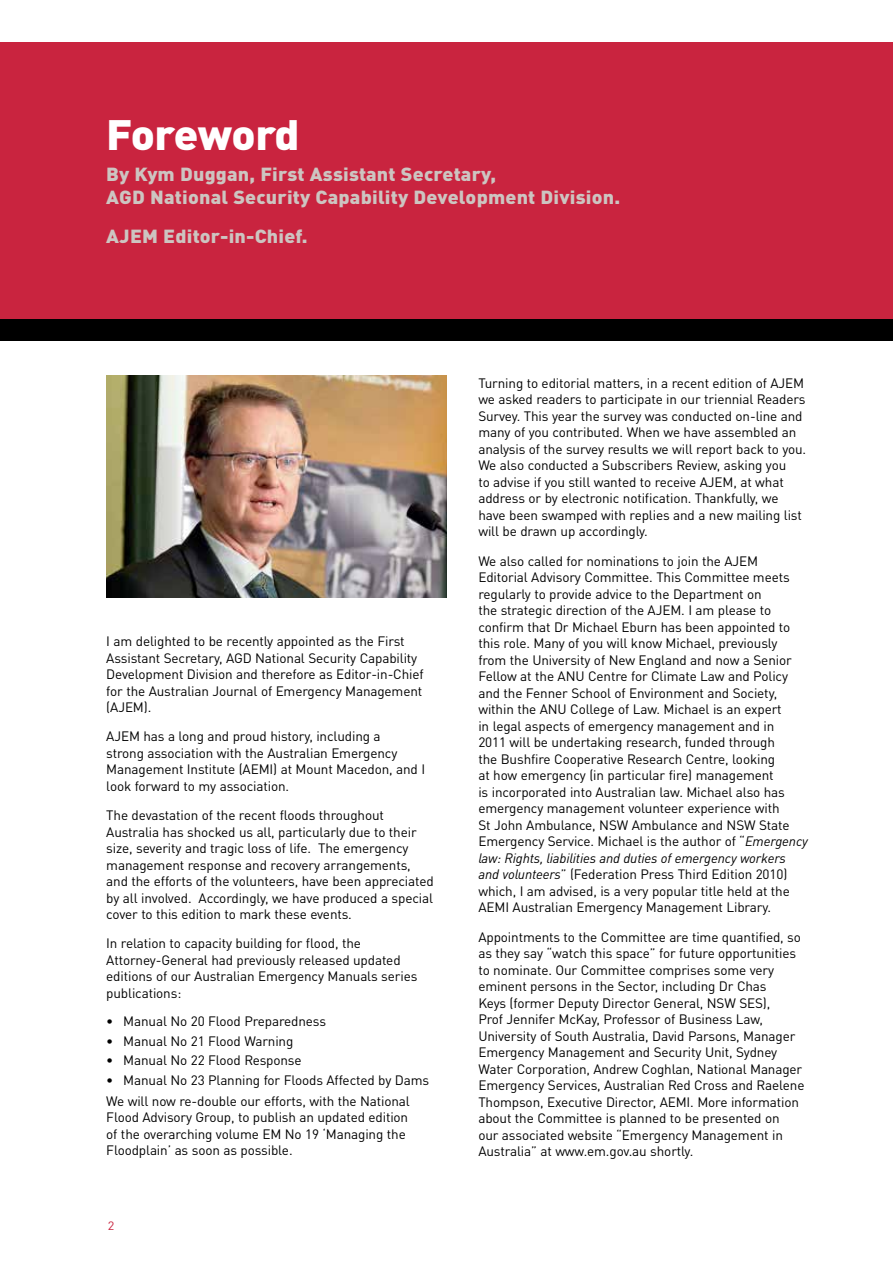
<style>
.page{position:relative;width:893px;height:1263px;background:#fff}
.page>*{position:absolute;margin:0;border:0;box-sizing:border-box;transform-origin:0 0}
.Article_Heading{font:900 42px "DINOT";letter-spacing:-.015em;color:#fff;scale:1.05 1}
.Article_Sub_Heading{font:900 18.75px/22.5px "DINOT";letter-spacing:.01em;color:#cdc5c1;scale:1.05 1}
.Body_Text{font:13.5px/16.5px "DINOT";letter-spacing:-.01em;color:#000}
.t1{font:12px "DINOT";color:#c9243f;scale:1.05 1}
.s1{font-style:italic}
</style>
<div class="page">
<div style="left:0;top:43px;width:893px;height:276px;background:#c9243f"></div>
<div style="left:0;top:319px;width:893px;height:21px;background:#000"></div>
<img style="left:106px;top:376px;width:340px;height:221px">
<p class="Article_Heading" style="left:106px;top:107px;width:186px">Foreword</p>
<p class="Article_Sub_Heading" style="left:106px;top:163px;width:491px">By Kym Duggan, First Assistant Secretary,<br>AGD National Security Capability Development Division.</p>
<p class="Article_Sub_Heading" style="left:106px;top:225px;width:193px">AJEM Editor-in-Chief.</p>
<p class="Body_Text" style="left:106px;top:633px;width:319px">I am delighted to be recently appointed as the First Assistant Secretary, AGD National Security Capability Development Division and therefore as Editor-in-Chief for the Australian Journal of Emergency Management (AJEM).</p>
<p class="Body_Text" style="left:106px;top:728px;width:320px">AJEM has a long and proud history, including a<br>strong association with the Australian Emergency Management Institute (AEMI) at Mount Macedon, and I look forward to my association.</p>
<p class="Body_Text" style="left:106px;top:807px;width:329px">The devastation of the recent floods throughout Australia has shocked us all, particularly due to their size, severity and tragic loss of life. The emergency management response and recovery arrangements, and the efforts of the volunteers, have been appreciated by all involved. Accordingly, we have produced a special cover to this edition to mark these events.</p>
<p class="Body_Text" style="left:106px;top:935px;width:313px">In relation to capacity building for flood, the Attorney‑General had previously released updated editions of our Australian Emergency Manuals series publications:</p>
<p class="Body_Text" style="left:106px;top:1013px;width:221px">• Manual No 20 Flood Preparedness</p>
<p class="Body_Text" style="left:106px;top:1032px;width:189px">• Manual No 21 Flood Warning</p>
<p class="Body_Text" style="left:106px;top:1052px;width:197px">• Manual No 22 Flood Response</p>
<p class="Body_Text" style="left:106px;top:1071px;width:324px">• Manual No 23 Planning for Floods Affected by Dams</p>
<p class="Body_Text" style="left:106px;top:1092px;width:305px">We will now re-double our efforts, with the National Flood Advisory Group, to publish an updated edition of the overarching volume EM No 19 ‘Managing the Floodplain’ as soon as possible.</p>
<p class="t1" style="left:108px;top:1218px;width:8px">2</p>
<p class="Body_Text" style="left:478px;top:375px;width:329px">Turning to editorial matters, in a recent edition of AJEM we asked readers to participate in our triennial Readers Survey. This year the survey was conducted on-line and many of you contributed. When we have assembled an analysis of the survey results we will report back to you.<br>We also conducted a Subscribers Review, asking you<br>to advise if you still wanted to receive AJEM, at what address or by electronic notification. Thankfully, we have been swamped with replies and a new mailing list will be drawn up accordingly.</p>
<p class="Body_Text" style="left:478px;top:552px;width:331px">We also called for nominations to join the AJEM Editorial Advisory Committee. This Committee meets regularly to provide advice to the Department on<br>the strategic direction of the AJEM. I am please to confirm that Dr Michael Eburn has been appointed to this role. Many of you will know Michael, previously from the University of New England and now a Senior Fellow at the ANU Centre for Climate Law and Policy and the Fenner School of Environment and Society, within the ANU College of Law. Michael is an expert<br>in legal aspects of emergency management and in<br>2011 will be undertaking research, funded through<br>the Bushfire Cooperative Research Centre, looking<br>at how emergency (in particular fire) management<br>is incorporated into Australian law. Michael also has emergency management volunteer experience with<br>St John Ambulance, NSW Ambulance and NSW State Emergency Service. Michael is the author of “<span class="s1">Emergency law: Rights, liabilities and duties of emergency workers and volunteers</span>” (Federation Press Third Edition 2010) which, I am advised, is a very popular title held at the AEMI Australian Emergency Management Library.</p>
<p class="Body_Text" style="left:478px;top:928px;width:328px">Appointments to the Committee are time quantified, so as they say “watch this space” for future opportunities to nominate. Our Committee comprises some very eminent persons in the Sector, including Dr Chas<br>Keys (former Deputy Director General, NSW SES),<br>Prof Jennifer McKay, Professor of Business Law, University of South Australia, David Parsons, Manager Emergency Management and Security Unit, Sydney Water Corporation, Andrew Coghlan, National Manager Emergency Services, Australian Red Cross and Raelene Thompson, Executive Director, AEMI. More information about the Committee is planned to be presented on<br>our associated website “Emergency Management in Australia” at www.em.gov.au shortly.</p>
</div>
